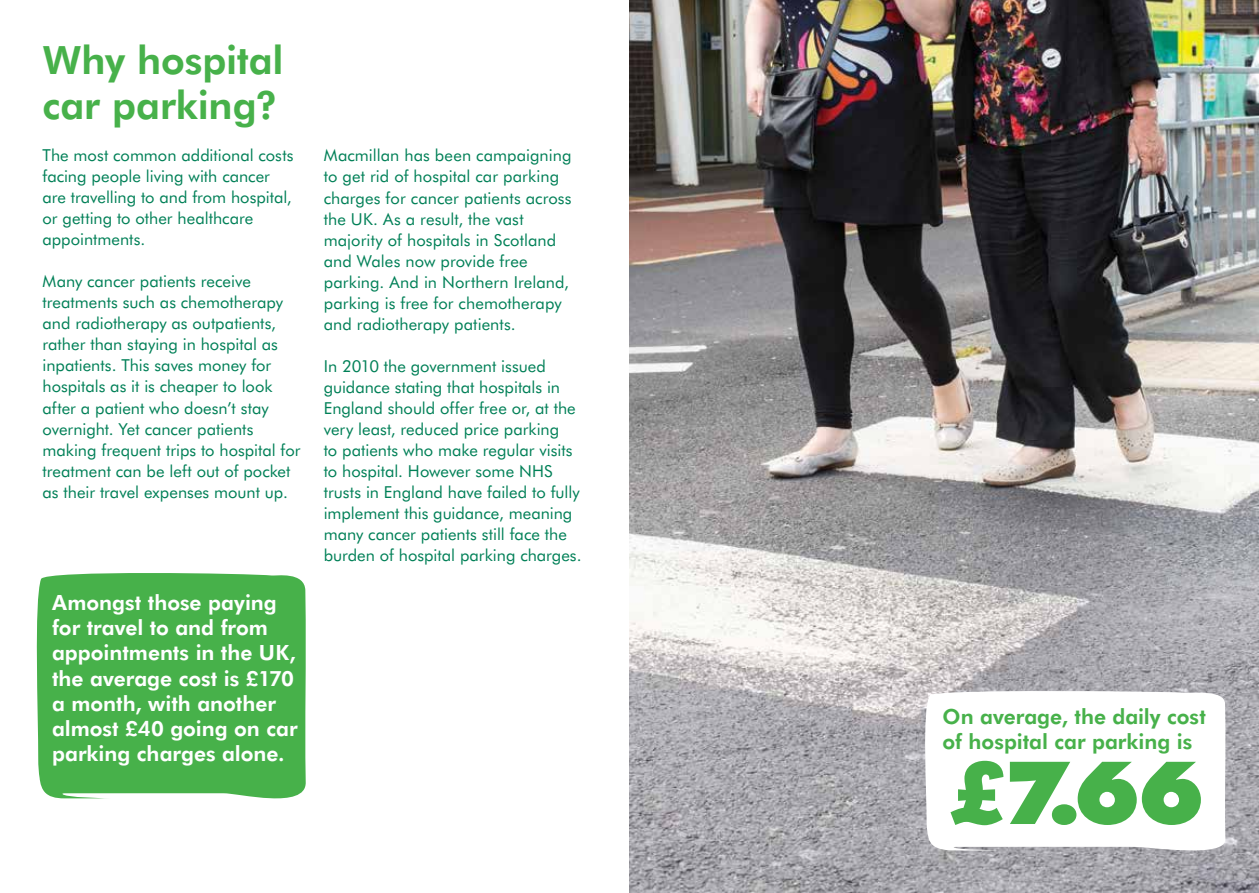
<style>
.page{position:relative;width:1259px;height:893px;background:#fff}
.page>*{position:absolute;margin:0;border:0;box-sizing:border-box;transform-origin:0 0}
.t1{font:800 82.5px "Futura";color:#47b14a}
.t2{font:800 39px/45px "Futura BT";letter-spacing:-.005em;color:#47b14a}
.t3{font:800 21px/25.2px "Futura BT";color:#fff}
.t4{font:800 21px/25.2px "Futura BT";color:#47b14a}
.t5{font:16.5px/21px "Futura BT";color:#008057}
</style>
<div class="page">
<img style="left:629px;top:0;width:630px;height:893px">
<svg style="left:921px;top:689px;width:305px;height:170px"></svg>
<svg style="left:36px;top:573px;width:270px;height:226px;background:#55b758"></svg>
<h2 class="t2" style="left:43px;top:37px;width:242px">Why hospital car parking?</h2>
<p class="t5" style="left:43px;top:145px;width:252px">The most common additional costs facing people living with cancer are travelling to and from hospital, or getting to other healthcare appointments.</p>
<p class="t5" style="left:43px;top:271px;width:260px">Many cancer patients receive treatments such as chemotherapy and radiotherapy as outpatients, rather than staying in hospital as inpatients. This saves money for hospitals as it is cheaper to look after a patient who doesn’t stay overnight. Yet cancer patients making frequent trips to hospital for treatment can be left out of pocket as their travel expenses mount up.</p>
<p class="t3" style="left:52px;top:590px;width:247px">Amongst those paying for travel to and from appointments in the UK, the average cost is £170 a month, with another almost £40 going on car parking charges alone.</p>
<p class="t5" style="left:324px;top:145px;width:249px">Macmillan has been campaigning to get rid of hospital car parking charges for cancer patients across the UK. As a result, the vast majority of hospitals in Scotland and Wales now provide free parking. And in Northern Ireland, parking is free for chemotherapy and radiotherapy patients.</p>
<p class="t5" style="left:324px;top:355px;width:259px">In 2010 the government issued guidance stating that hospitals in England should offer free or, at the very least, reduced price parking<br>to patients who make regular visits to hospital. However some NHS trusts in England have failed to fully implement this guidance, meaning many cancer patients still face the burden of hospital parking charges.</p>
<p class="t4" style="left:942px;top:703px;width:265px">On average, the daily cost of hospital car parking is</p>
<h1 class="t1" style="left:942px;top:741px;width:265px">£7.66</h1>
</div>
